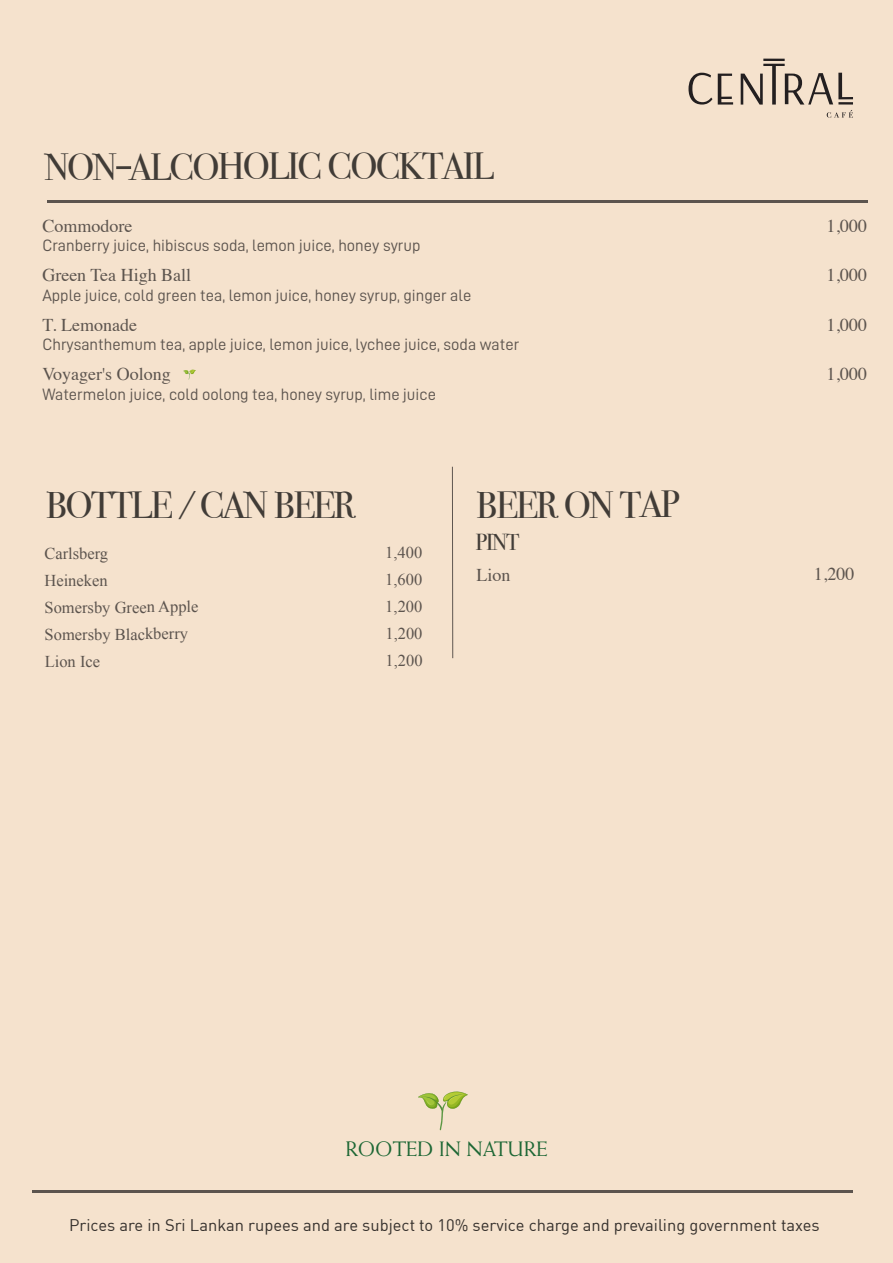
<style>
.page{position:relative;width:893px;height:1263px;background:#f5e2cd}
.page>*{position:absolute;margin:0;border:0;box-sizing:border-box;transform-origin:0 0}
.t1{font:37.8px "Bodoni Svty Two ITCTT";letter-spacing:-.05em;color:#413c37}
.t2{font:23.1px "Bodoni Svty Two ITCTT";color:#413c37}
.t3{font:21px "Weiss Std";color:#1d6734}
.t4{font:18px "Times";color:#5c544e}
.t5{font:16.5px "D DIN";color:#5c544e}
.t6{font:16.5px "DIN";color:#35302c}
.t7{font:16.5px "Times New Roman";letter-spacing:-.005em;color:#5c544e}
.s1{font-size:54px}
.s2{font-size:37.5px}
</style>
<div class="page">
<hr style="left:47px;top:200px;width:820px;height:3px;background:#5c544e">
<hr style="left:452px;top:467px;width:1px;height:191px;background:#5c544e">
<hr style="left:32px;top:1190px;width:820px;height:3px;background:#5c544e">
<svg style="left:688px;top:73px;width:24px;height:32px"></svg>
<hr style="left:763px;top:59px;width:22px;height:2px;background:#231f20">
<svg style="left:718px;top:74px;width:15px;height:31px"></svg>
<svg style="left:741px;top:64px;width:112px;height:54px"></svg>
<svg style="left:418px;top:1091px;width:50px;height:39px"></svg>
<svg style="left:183px;top:369px;width:13px;height:11px"></svg>
<h1 class="t1" style="left:44px;top:135px;width:451px">NON<span class="s1">-</span>ALCOHOLIC COCKTAIL</h1>
<p class="t4" style="left:42px;top:209px;width:92px">Commodore</p>
<p class="t4" style="left:826px;top:209px;width:42px">1,000</p>
<p class="t5" style="left:42px;top:237px;width:380px">Cranberry juice, hibiscus soda, lemon juice, honey syrup</p>
<p class="t4" style="left:42px;top:258px;width:150px">Green Tea High Ball</p>
<p class="t4" style="left:826px;top:258px;width:42px">1,000</p>
<p class="t5" style="left:42px;top:286px;width:430px">Apple juice, cold green tea, lemon juice, honey syrup, ginger ale</p>
<p class="t4" style="left:42px;top:308px;width:96px">T. Lemonade</p>
<p class="t4" style="left:826px;top:308px;width:42px">1,000</p>
<p class="t5" style="left:42px;top:336px;width:478px">Chrysanthemum tea, apple juice, lemon juice, lychee juice, soda water</p>
<p class="t4" style="left:42px;top:357px;width:130px">Voyager's Oolong</p>
<p class="t4" style="left:826px;top:357px;width:42px">1,000</p>
<p class="t5" style="left:42px;top:385px;width:395px">Watermelon juice, cold oolong tea, honey syrup, lime juice</p>
<h1 class="t1" style="left:46px;top:474px;width:312px">BOTTLE <span class="s2">/</span> CAN BEER</h1>
<h1 class="t1" style="left:476px;top:474px;width:205px">BEER ON TAP</h1>
<p class="t7" style="left:44px;top:542px;width:65px">Carlsberg</p>
<p class="t7" style="left:385px;top:541px;width:39px">1,400</p>
<p class="t7" style="left:44px;top:569px;width:65px">Heineken</p>
<p class="t7" style="left:385px;top:568px;width:39px">1,600</p>
<p class="t7" style="left:45px;top:596px;width:156px">Somersby Green Apple</p>
<p class="t7" style="left:385px;top:595px;width:39px">1,200</p>
<p class="t7" style="left:45px;top:623px;width:145px">Somersby Blackberry</p>
<p class="t7" style="left:385px;top:622px;width:39px">1,200</p>
<p class="t7" style="left:45px;top:650px;width:57px">Lion Ice</p>
<p class="t7" style="left:385px;top:649px;width:39px">1,200</p>
<h2 class="t2" style="left:476px;top:523px;width:46px">PINT</h2>
<p class="t4" style="left:476px;top:558px;width:36px">Lion</p>
<p class="t4" style="left:814px;top:557px;width:42px">1,200</p>
<p class="t3" style="left:345px;top:1137px;width:204px">ROOTED IN NATURE</p>
<p class="t6" style="left:69px;top:1214px;width:752px">Prices are in Sri Lankan rupees and are subject to 10% service charge and prevailing government taxes</p>
</div>
